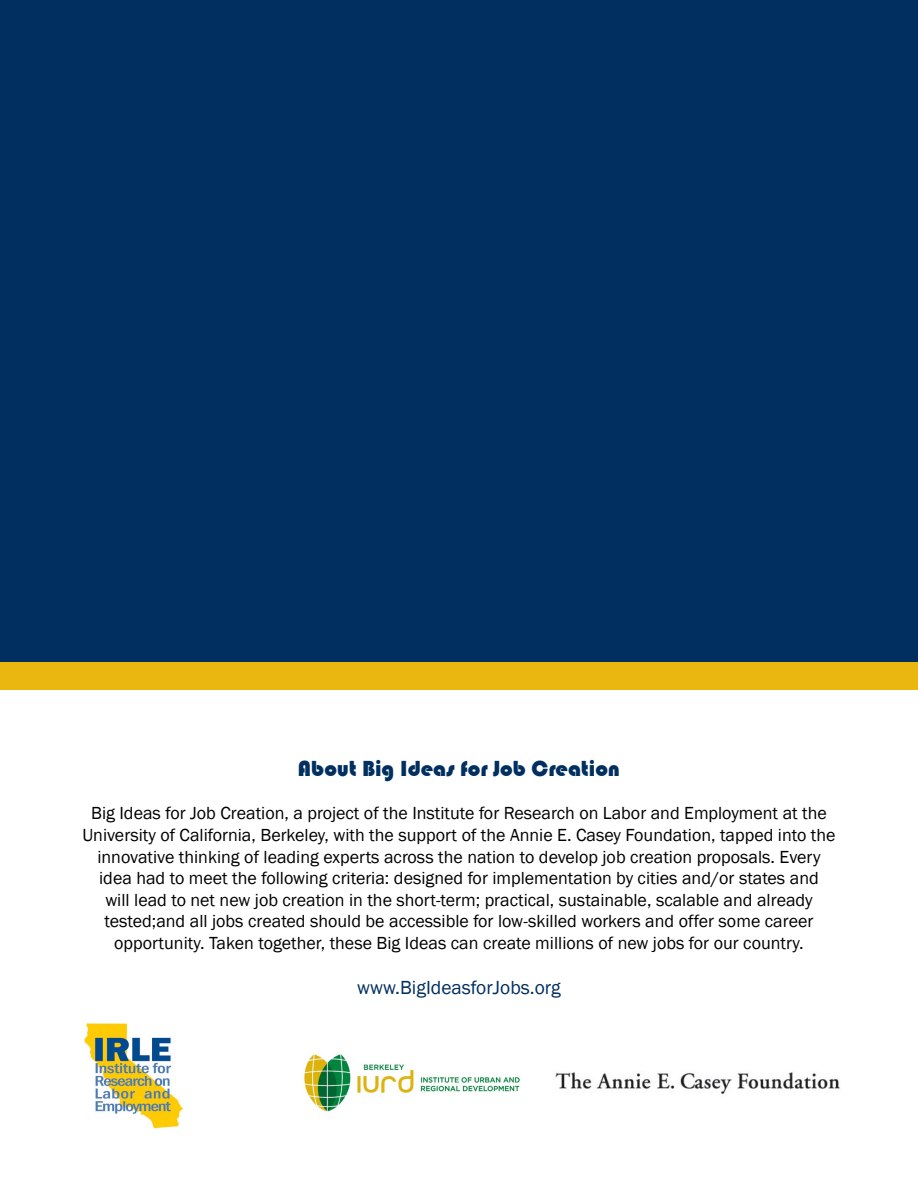
<style>
.page{position:relative;width:918px;height:1188px;background:#fff}
.page>*{position:absolute;margin:0;border:0;box-sizing:border-box;transform-origin:0 0}
.t1{font:22.5px "Bauhaus 93";color:#002f60}
.t2{font:19.5px "Franklin Gothic";color:#002f60}
.t3{font:18px/21.6px "Franklin Gothic";color:#000;text-align:center}
</style>
<div class="page">
<div style="left:0;top:0;width:918px;height:674px;background:#002f60"></div>
<div style="left:0;top:662px;width:918px;height:28px;background:#eab710"></div>
<img style="left:84px;top:1023px;width:99px;height:106px">
<img style="left:304px;top:1054px;width:216px;height:58px">
<img style="left:555px;top:1072px;width:285px;height:22px">
<p class="t1" style="left:298px;top:756px;width:324px">About Big Ideas for Job Creation</p>
<p class="t3" style="left:82px;top:803px;width:755px">Big Ideas for Job Creation, a project of the Institute for Research on Labor and Employment at the University of California, Berkeley, with the support of the Annie E. Casey Foundation, tapped into the innovative thinking of leading experts across the nation to develop job creation proposals. Every idea had to meet the following criteria: designed for implementation by cities and/or states and<br>will lead to net new job creation in the short-term; practical, sustainable, scalable and already tested;and all jobs created should be accessible for low-skilled workers and offer some career opportunity. Taken together, these Big Ideas can create millions of new jobs for our country.</p>
<p class="t2" style="left:357px;top:975px;width:205px">www.BigIdeasforJobs.org</p>
</div>
